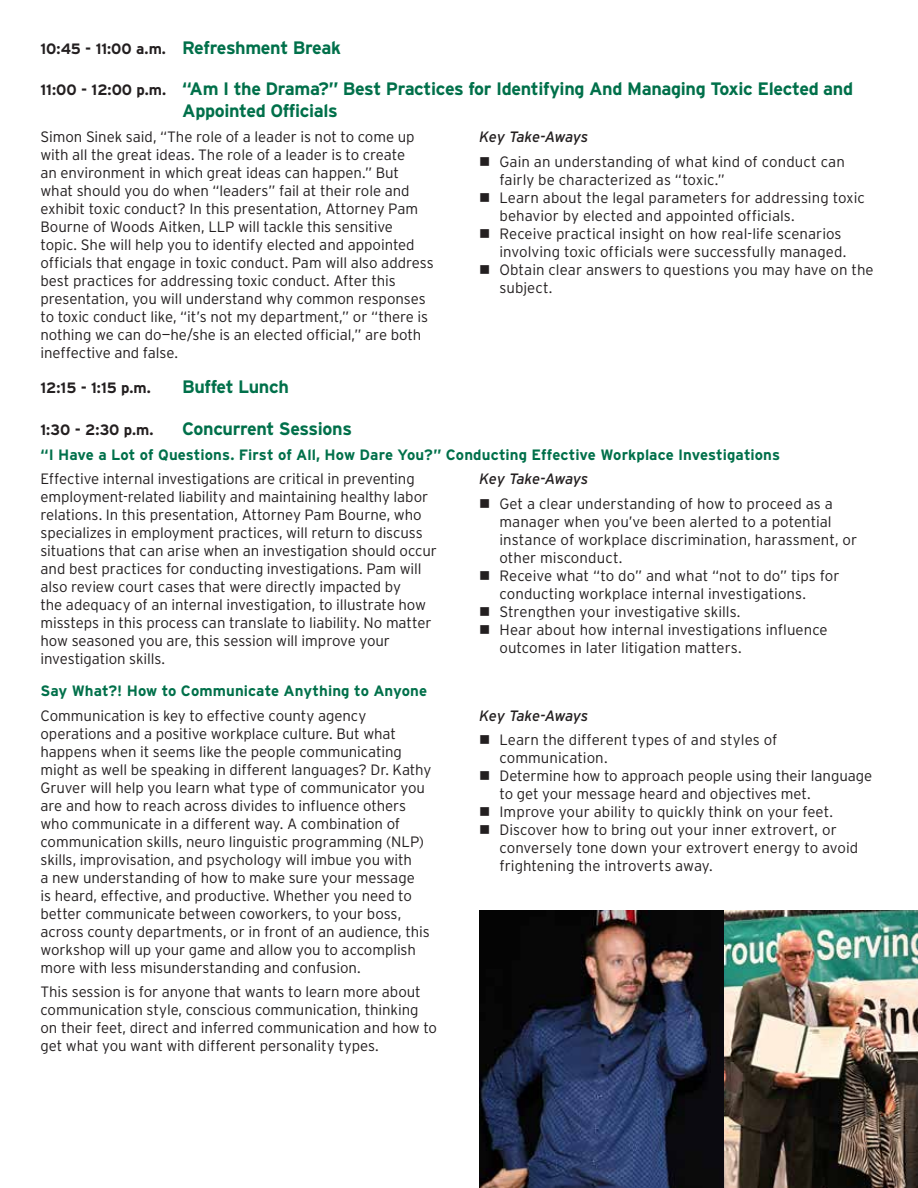
<style>
.page{position:relative;width:918px;height:1188px;background:#fff}
.page>*{position:absolute;margin:0;border:0;box-sizing:border-box;transform-origin:0 0}
.t1{font:700 18px/21.6px "Interstate";letter-spacing:-.02em;color:#00704a}
.t2{font:300 15px/18px "Interstate";letter-spacing:-.005em;color:#231f20}
.t3{font:700 15px "Interstate";letter-spacing:.005em;color:#00704a}
.t4{font:italic 15px "Interstate";letter-spacing:-.03em;color:#231f20}
.t5{font:700 15px "Interstate";color:#231f20}
.s1{font-size:15px;color:#231f20}
</style>
<div class="page">
<img style="left:724px;top:910px;width:194px;height:278px">
<img style="left:479px;top:910px;width:245px;height:278px">
<p class="t1" style="left:40px;top:36px;width:302px"><span class="s1">10:45 - 11:00 a.m.</span> Refreshment Break</p>
<p class="t1" style="left:182px;top:78px;width:672px;text-indent:-142px"><span class="s1">11:00 - 12:00 p.m.</span> “Am I the Drama?” Best Practices for Identifying And Managing Toxic Elected and<br>Appointed Officials</p>
<p class="t2" style="left:40px;top:127px;width:395px">Simon Sinek said, “The role of a leader is not to come up with all the great ideas. The role of a leader is to create<br>an environment in which great ideas can happen.” But what should you do when “leaders” fail at their role and exhibit toxic conduct? In this presentation, Attorney Pam Bourne of Woods Aitken, LLP will tackle this sensitive<br>topic. She will help you to identify elected and appointed officials that engage in toxic conduct. Pam will also address best practices for addressing toxic conduct. After this presentation, you will understand why common responses to toxic conduct like, “it’s not my department,” or “there is nothing we can do—he/she is an elected official,” are both ineffective and false.</p>
<p class="t4" style="left:479px;top:128px;width:111px">Key Take-Aways</p>
<p class="t2" style="left:500px;top:152px;width:347px;text-indent:-20px">■ Gain an understanding of what kind of conduct can fairly be characterized as “toxic.”</p>
<p class="t2" style="left:500px;top:188px;width:367px;text-indent:-20px">■ Learn about the legal parameters for addressing toxic behavior by elected and appointed officials.</p>
<p class="t2" style="left:500px;top:224px;width:348px;text-indent:-20px">■ Receive practical insight on how real-life scenarios involving toxic officials were successfully managed.</p>
<p class="t2" style="left:500px;top:260px;width:376px;text-indent:-20px">■ Obtain clear answers to questions you may have on the subject.</p>
<p class="t5" style="left:40px;top:379px;width:112px">12:15 - 1:15 p.m.</p>
<p class="t1" style="left:182px;top:376px;width:108px">Buffet Lunch</p>
<p class="t5" style="left:40px;top:421px;width:115px">1:30 - 2:30 p.m.</p>
<p class="t1" style="left:182px;top:418px;width:171px">Concurrent Sessions</p>
<p class="t3" style="left:40px;top:446px;width:741px">“I Have a Lot of Questions. First of All, How Dare You?” Conducting Effective Workplace Investigations</p>
<p class="t2" style="left:40px;top:470px;width:398px">Effective internal investigations are critical in preventing employment-related liability and maintaining healthy labor relations. In this presentation, Attorney Pam Bourne, who specializes in employment practices, will return to discuss situations that can arise when an investigation should occur and best practices for conducting investigations. Pam will also review court cases that were directly impacted by<br>the adequacy of an internal investigation, to illustrate how missteps in this process can translate to liability. No matter how seasoned you are, this session will improve your investigation skills.</p>
<p class="t4" style="left:479px;top:471px;width:111px">Key Take-Aways</p>
<p class="t2" style="left:500px;top:495px;width:359px;text-indent:-20px">■ Get a clear understanding of how to proceed as a manager when you’ve been alerted to a potential instance of workplace discrimination, harassment, or other misconduct.</p>
<p class="t2" style="left:500px;top:567px;width:342px;text-indent:-20px">■ Receive what “to do” and what “not to do” tips for conducting workplace internal investigations.</p>
<p class="t2" style="left:479px;top:603px;width:263px">■ Strengthen your investigative skills.</p>
<p class="t2" style="left:500px;top:621px;width:330px;text-indent:-20px">■ Hear about how internal investigations influence outcomes in later litigation matters.</p>
<p class="t3" style="left:40px;top:682px;width:388px">Say What?! How to Communicate Anything to Anyone</p>
<p class="t2" style="left:40px;top:706px;width:392px">Communication is key to effective county agency operations and a positive workplace culture. But what happens when it seems like the people communicating might as well be speaking in different languages? Dr. Kathy Gruver will help you learn what type of communicator you are and how to reach across divides to influence others who communicate in a different way. A combination of communication skills, neuro linguistic programming (NLP) skills, improvisation, and psychology will imbue you with<br>a new understanding of how to make sure your message<br>is heard, effective, and productive. Whether you need to better communicate between coworkers, to your boss, across county departments, or in front of an audience, this workshop will up your game and allow you to accomplish more with less misunderstanding and confusion.</p>
<p class="t2" style="left:40px;top:983px;width:398px">This session is for anyone that wants to learn more about communication style, conscious communication, thinking on their feet, direct and inferred communication and how to get what you want with different personality types.</p>
<p class="t4" style="left:479px;top:707px;width:111px">Key Take-Aways</p>
<p class="t2" style="left:500px;top:731px;width:279px;text-indent:-20px">■ Learn the different types of and styles of communication.</p>
<p class="t2" style="left:500px;top:767px;width:374px;text-indent:-20px">■ Determine how to approach people using their language to get your message heard and objectives met.</p>
<p class="t2" style="left:479px;top:803px;width:355px">■ Improve your ability to quickly think on your feet.</p>
<p class="t2" style="left:500px;top:821px;width:360px;text-indent:-20px">■ Discover how to bring out your inner extrovert, or conversely tone down your extrovert energy to avoid frightening the introverts away.</p>
</div>
